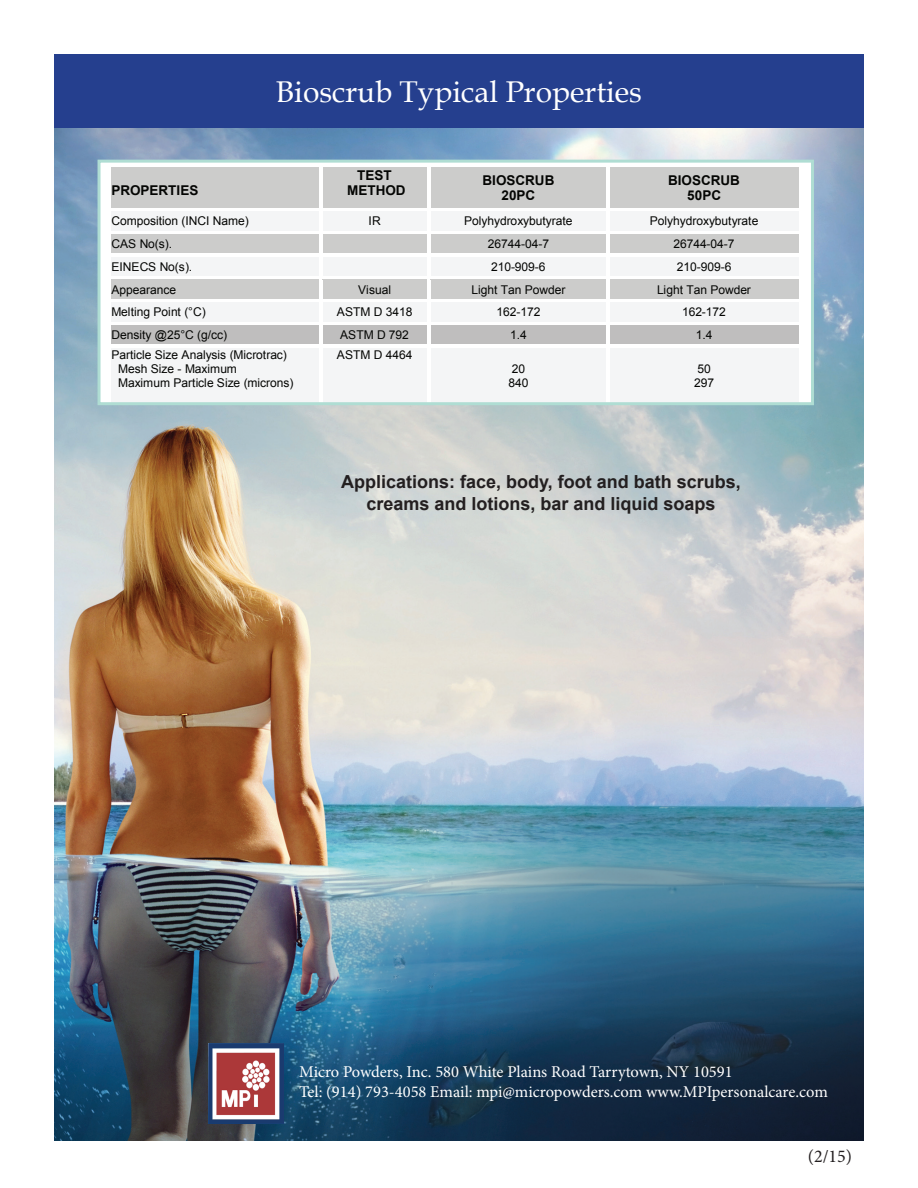
<style>
.page{position:relative;width:918px;height:1188px;background:#fff}
.page>*{position:absolute;margin:0;border:0;box-sizing:border-box;transform-origin:0 0}
.t1{font:30px "Book Antiqua";color:#fff}
.t2{font:700 18px/21.6px "Arial";color:#231f20;text-align:center}
.t3{font:18px "Minion Pro";color:#231f20}
.t4{font:16.5px/19.8px "Minion Pro";color:#fff}
.t5{font:700 13.5px/15.5px "Arial";color:#040503;text-align:center}
.t6{font:12px/13.8px "Arial";letter-spacing:-.005em;color:#040503}
</style>
<div class="page">
<img style="left:54px;top:127px;width:810px;height:1013px">
<div style="left:54px;top:54px;width:810px;height:73px;background:#253f8e"></div>
<svg style="left:102px;top:164px;width:708px;height:237px"></svg>
<div style="left:111px;top:168px;width:208px;height:40px;background:#cccccb"></div>
<div style="left:322px;top:168px;width:105px;height:40px;background:#cccccb"></div>
<div style="left:430px;top:168px;width:176px;height:40px;background:#cccccb"></div>
<div style="left:610px;top:168px;width:188px;height:40px;background:#cccccb"></div>
<hr style="left:319px;top:168px;width:3px;height:40px;background:#fff">
<hr style="left:427px;top:168px;width:3px;height:40px;background:#fff">
<hr style="left:607px;top:168px;width:3px;height:40px;background:#fff">
<div style="left:111px;top:212px;width:208px;height:19px;background:#f4f5f6"></div>
<div style="left:322px;top:211px;width:105px;height:20px;background:#f4f5f6"></div>
<div style="left:430px;top:211px;width:176px;height:20px;background:#f4f5f6"></div>
<div style="left:610px;top:211px;width:188px;height:20px;background:#f4f5f6"></div>
<hr style="left:111px;top:208px;width:208px;height:3px;background:#fff">
<hr style="left:111px;top:211px;width:208px;height:1px;background:#f4f5f6">
<hr style="left:322px;top:208px;width:105px;height:3px;background:#fff">
<hr style="left:430px;top:208px;width:177px;height:3px;background:#fff">
<hr style="left:430px;top:211px;width:177px;height:1px;background:#f4f5f6">
<hr style="left:610px;top:208px;width:189px;height:3px;background:#fff">
<hr style="left:610px;top:211px;width:189px;height:1px;background:#f4f5f6">
<hr style="left:319px;top:211px;width:3px;height:20px;background:#fff">
<hr style="left:427px;top:211px;width:3px;height:20px;background:#fff">
<hr style="left:607px;top:211px;width:3px;height:20px;background:#fff">
<div style="left:111px;top:234px;width:208px;height:20px;background:#cccccb"></div>
<div style="left:322px;top:234px;width:105px;height:20px;background:#cccccb"></div>
<div style="left:430px;top:234px;width:176px;height:20px;background:#cccccb"></div>
<div style="left:610px;top:234px;width:188px;height:20px;background:#cccccb"></div>
<hr style="left:111px;top:231px;width:208px;height:3px;background:#fff">
<hr style="left:322px;top:231px;width:105px;height:3px;background:#fff">
<hr style="left:430px;top:231px;width:177px;height:3px;background:#fff">
<hr style="left:430px;top:234px;width:177px;height:1px;background:#cccccb">
<hr style="left:610px;top:231px;width:189px;height:3px;background:#fff">
<hr style="left:610px;top:234px;width:189px;height:1px;background:#cccccb">
<hr style="left:319px;top:234px;width:3px;height:20px;background:#fff">
<hr style="left:427px;top:234px;width:3px;height:20px;background:#fff">
<hr style="left:607px;top:234px;width:3px;height:20px;background:#fff">
<div style="left:111px;top:257px;width:208px;height:19px;background:#f4f5f6"></div>
<div style="left:322px;top:257px;width:105px;height:19px;background:#f4f5f6"></div>
<div style="left:430px;top:257px;width:176px;height:19px;background:#f4f5f6"></div>
<div style="left:610px;top:257px;width:188px;height:19px;background:#f4f5f6"></div>
<hr style="left:111px;top:254px;width:208px;height:3px;background:#fff">
<hr style="left:322px;top:254px;width:105px;height:3px;background:#fff">
<hr style="left:430px;top:254px;width:177px;height:3px;background:#fff">
<hr style="left:430px;top:257px;width:177px;height:1px;background:#f4f5f6">
<hr style="left:610px;top:254px;width:189px;height:3px;background:#fff">
<hr style="left:610px;top:257px;width:189px;height:1px;background:#f4f5f6">
<hr style="left:319px;top:257px;width:3px;height:19px;background:#fff">
<hr style="left:427px;top:257px;width:3px;height:19px;background:#fff">
<hr style="left:607px;top:257px;width:3px;height:19px;background:#fff">
<div style="left:111px;top:280px;width:208px;height:19px;background:#cccccb"></div>
<div style="left:322px;top:280px;width:105px;height:19px;background:#cccccb"></div>
<div style="left:430px;top:280px;width:176px;height:19px;background:#cccccb"></div>
<div style="left:610px;top:280px;width:188px;height:19px;background:#cccccb"></div>
<svg style="left:111px;top:276px;width:208px;height:4px"></svg>
<svg style="left:319px;top:276px;width:3px;height:4px"></svg>
<svg style="left:322px;top:276px;width:105px;height:4px"></svg>
<svg style="left:427px;top:276px;width:3px;height:4px"></svg>
<svg style="left:430px;top:276px;width:177px;height:4px"></svg>
<hr style="left:430px;top:280px;width:177px;height:1px;background:#cccccb">
<svg style="left:607px;top:276px;width:3px;height:4px"></svg>
<svg style="left:610px;top:276px;width:189px;height:4px"></svg>
<hr style="left:610px;top:280px;width:189px;height:1px;background:#cccccb">
<hr style="left:319px;top:280px;width:3px;height:19px;background:#fff">
<hr style="left:427px;top:280px;width:3px;height:19px;background:#fff">
<hr style="left:607px;top:280px;width:3px;height:19px;background:#fff">
<div style="left:111px;top:303px;width:208px;height:19px;background:#f4f5f6"></div>
<div style="left:322px;top:303px;width:105px;height:19px;background:#f4f5f6"></div>
<div style="left:430px;top:303px;width:176px;height:19px;background:#f4f5f6"></div>
<div style="left:610px;top:303px;width:188px;height:19px;background:#f4f5f6"></div>
<hr style="left:111px;top:299px;width:208px;height:4px;background:#fff">
<svg style="left:319px;top:299px;width:3px;height:4px"></svg>
<hr style="left:322px;top:299px;width:105px;height:4px;background:#fff">
<svg style="left:427px;top:299px;width:3px;height:4px"></svg>
<hr style="left:430px;top:299px;width:177px;height:4px;background:#fff">
<hr style="left:430px;top:303px;width:177px;height:1px;background:#f4f5f6">
<svg style="left:607px;top:299px;width:3px;height:4px"></svg>
<hr style="left:610px;top:299px;width:189px;height:4px;background:#fff">
<hr style="left:610px;top:303px;width:189px;height:1px;background:#f4f5f6">
<hr style="left:319px;top:303px;width:3px;height:19px;background:#fff">
<hr style="left:427px;top:303px;width:3px;height:19px;background:#fff">
<hr style="left:607px;top:303px;width:3px;height:19px;background:#fff">
<div style="left:111px;top:325px;width:208px;height:20px;background:#bfbebe"></div>
<div style="left:322px;top:325px;width:105px;height:20px;background:#bfbebe"></div>
<div style="left:430px;top:325px;width:176px;height:20px;background:#bfbebe"></div>
<div style="left:610px;top:325px;width:188px;height:20px;background:#bfbebe"></div>
<hr style="left:111px;top:322px;width:208px;height:3px;background:#fff">
<svg style="left:319px;top:322px;width:3px;height:4px"></svg>
<hr style="left:322px;top:322px;width:105px;height:3px;background:#fff">
<svg style="left:427px;top:322px;width:3px;height:4px"></svg>
<hr style="left:430px;top:322px;width:177px;height:3px;background:#fff">
<hr style="left:430px;top:325px;width:177px;height:1px;background:#bfbebe">
<svg style="left:607px;top:322px;width:3px;height:4px"></svg>
<hr style="left:610px;top:322px;width:189px;height:3px;background:#fff">
<hr style="left:610px;top:325px;width:189px;height:1px;background:#bfbebe">
<hr style="left:319px;top:326px;width:3px;height:19px;background:#fff">
<hr style="left:427px;top:326px;width:3px;height:19px;background:#fff">
<hr style="left:607px;top:326px;width:3px;height:19px;background:#fff">
<div style="left:111px;top:348px;width:208px;height:14px;background:#f4f5f6"></div>
<div style="left:111px;top:362px;width:208px;height:14px;background:#f4f5f6"></div>
<div style="left:111px;top:376px;width:208px;height:14px;background:#f4f5f6"></div>
<div style="left:111px;top:390px;width:208px;height:14px;background:#f4f5f6"></div>
<div style="left:322px;top:348px;width:105px;height:56px;background:#f4f5f6"></div>
<div style="left:430px;top:348px;width:176px;height:56px;background:#f4f5f6"></div>
<div style="left:610px;top:348px;width:188px;height:56px;background:#f4f5f6"></div>
<hr style="left:111px;top:345px;width:208px;height:3px;background:#fff">
<hr style="left:322px;top:345px;width:105px;height:3px;background:#fff">
<hr style="left:430px;top:345px;width:177px;height:3px;background:#fff">
<hr style="left:430px;top:348px;width:177px;height:1px;background:#f4f5f6">
<hr style="left:610px;top:345px;width:189px;height:3px;background:#fff">
<hr style="left:610px;top:348px;width:189px;height:1px;background:#f4f5f6">
<hr style="left:319px;top:348px;width:3px;height:56px;background:#fff">
<hr style="left:427px;top:348px;width:3px;height:56px;background:#fff">
<hr style="left:607px;top:348px;width:3px;height:56px;background:#fff">
<img style="left:208px;top:1043px;width:76px;height:81px">
<div style="left:98px;top:160px;width:716px;height:245px;border:3px solid #afddd3"></div>
<p class="t5" style="left:111px;top:183px;width:88px">PROPERTIES</p>
<h1 class="t1" style="left:276px;top:71px;width:368px">Bioscrub Typical Properties</h1>
<p class="t5" style="left:347px;top:168px;width:60px">TEST<br>METHOD</p>
<p class="t5" style="left:483px;top:173px;width:73px">BIOSCRUB<br>20PC</p>
<p class="t5" style="left:668px;top:173px;width:73px">BIOSCRUB<br>50PC</p>
<p class="t6" style="left:111px;top:214px;width:139px">Composition (INCI Name)</p>
<p class="t6" style="left:369px;top:214px;width:14px">IR</p>
<p class="t6" style="left:464px;top:214px;width:110px">Polyhydroxybutyrate</p>
<p class="t6" style="left:650px;top:214px;width:110px">Polyhydroxybutyrate</p>
<p class="t6" style="left:111px;top:237px;width:62px">CAS No(s).</p>
<p class="t6" style="left:488px;top:237px;width:63px">26744-04-7</p>
<p class="t6" style="left:673px;top:237px;width:63px">26744-04-7</p>
<p class="t6" style="left:111px;top:260px;width:82px">EINECS No(s).</p>
<p class="t6" style="left:491px;top:260px;width:56px">210-909-6</p>
<p class="t6" style="left:677px;top:260px;width:56px">210-909-6</p>
<p class="t6" style="left:111px;top:283px;width:66px">Appearance</p>
<p class="t6" style="left:358px;top:283px;width:34px">Visual</p>
<p class="t6" style="left:471px;top:283px;width:96px">Light Tan Powder</p>
<p class="t6" style="left:657px;top:283px;width:96px">Light Tan Powder</p>
<p class="t6" style="left:111px;top:305px;width:96px">Melting Point (°C)</p>
<p class="t6" style="left:337px;top:305px;width:77px">ASTM D 3418</p>
<p class="t6" style="left:496px;top:305px;width:45px">162-172</p>
<p class="t6" style="left:682px;top:305px;width:45px">162-172</p>
<p class="t6" style="left:111px;top:328px;width:117px">Density @25°C (g/cc)</p>
<p class="t6" style="left:340px;top:328px;width:70px">ASTM D 792</p>
<p class="t6" style="left:510px;top:328px;width:18px">1.4</p>
<p class="t6" style="left:696px;top:328px;width:18px">1.4</p>
<p class="t6" style="left:118px;top:348px;width:177px;text-indent:-7px">Particle Size Analysis (Microtrac)<br>Mesh Size - Maximum<br>Maximum Particle Size (microns)</p>
<p class="t6" style="left:337px;top:348px;width:77px">ASTM D 4464</p>
<p class="t6" style="left:508px;top:362px;width:22px">20<br>840</p>
<p class="t6" style="left:694px;top:362px;width:22px">50<br>297</p>
<h2 class="t2" style="left:341px;top:472px;width:401px">Applications: face, body, foot and bath scrubs, creams and lotions, bar and liquid soaps</h2>
<h3 class="t4" style="left:299px;top:1062px;width:530px">Micro Powders, Inc. 580 White Plains Road Tarrytown, NY 10591<br>Tel: (914) 793-4058 Email: mpi@micropowders.com www.MPIpersonalcare.com</h3>
<h2 class="t3" style="left:808px;top:1144px;width:46px">(2/15)</h2>
</div>
